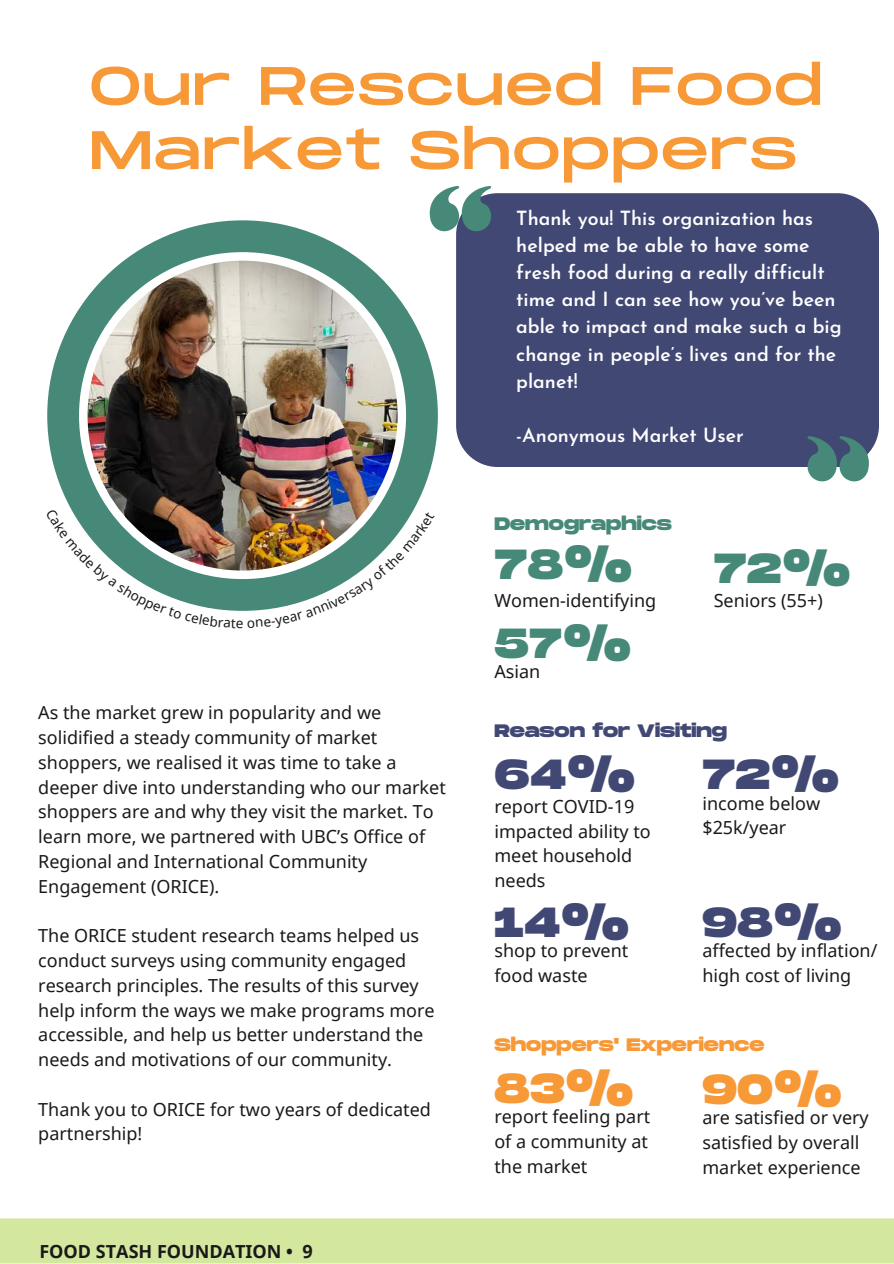
<style>
.page{position:relative;width:894px;height:1264px;background:#fff}
.page>*{position:absolute;margin:0;border:0;box-sizing:border-box;transform-origin:0 0}
.t1{font:54px/64.2px "Monument Extended";letter-spacing:.015em;color:#f89938}
.t2{font:800 42px "Monument Extended";letter-spacing:.015em;color:#424874}
.t3{font:800 42px "Monument Extended";color:#478978}
.t4{font:800 42px "Monument Extended";color:#f89938}
.t5{font:600 19.5px/27px "Josefin Sans";color:#fff}
.t6{font:18px/24.8px "Noto Sans";color:#191919}
.t7{font:700 18px "Noto Sans";color:#191919}
.t8{font:800 18px "Monument Extended";color:#f89938}
.t9{font:800 18px "Monument Extended";color:#424874}
.t10{font:800 18px "Monument Extended";color:#478978}
.t11{font:13.5px "Noto Sans";color:#191919}
</style>
<div class="page">
<div style="left:0;top:1218px;width:893px;height:45px;background:#d4e79e"></div>
<div style="left:456px;top:193px;width:422px;height:274px;background:#424874"></div>
<svg style="left:429px;top:186px;width:64px;height:46px"></svg>
<svg style="left:804px;top:436px;width:64px;height:46px;background:#598385"></svg>
<img style="left:47px;top:220px;width:391px;height:391px">
<svg style="left:47px;top:508px;width:189px;height:103px"></svg>
<img style="left:248px;top:511px;width:186px;height:100px">
<h1 class="t1" style="left:89px;top:57px;width:734px">Our Rescued Food<br>Market Shoppers</h1>
<p class="t5" style="left:516px;top:207px;width:327px">Thank you! This organization has helped me be able to have some fresh food during a really difficult time and I can see how you’ve been able to impact and make such a big change in people’s lives and for the planet!</p>
<p class="t5" style="left:516px;top:423px;width:229px">-Anonymous Market User</p>
<p class="t11" style="left:236px;top:613px;width:9px">e</p>
<p class="t6" style="left:38px;top:700px;width:409px">As the market grew in popularity and we solidified a steady community of market shoppers, we realised it was time to take a deeper dive into understanding who our market shoppers are and why they visit the market. To learn more, we partnered with UBC’s Office of Regional and International Community Engagement (ORICE).</p>
<p class="t6" style="left:38px;top:922px;width:398px">The ORICE student research teams helped us conduct surveys using community engaged research principles. The results of this survey help inform the ways we make programs more accessible, and help us better understand the needs and motivations of our community.</p>
<p class="t6" style="left:38px;top:1096px;width:394px">Thank you to ORICE for two years of dedicated partnership!</p>
<p class="t7" style="left:39px;top:1238px;width:275px">FOOD STASH FOUNDATION • 9</p>
<p class="t10" style="left:494px;top:514px;width:179px">Demographics</p>
<h2 class="t3" style="left:494px;top:541px;width:140px">78%</h2>
<p class="t6" style="left:494px;top:587px;width:163px">Women-identifying</p>
<h2 class="t3" style="left:494px;top:620px;width:139px">57%</h2>
<p class="t6" style="left:494px;top:658px;width:47px">Asian</p>
<h2 class="t3" style="left:713px;top:545px;width:139px">72%</h2>
<p class="t6" style="left:713px;top:587px;width:110px">Seniors (55+)</p>
<p class="t9" style="left:494px;top:721px;width:234px">Reason for Visiting</p>
<h2 class="t2" style="left:702px;top:751px;width:139px">72%</h2>
<p class="t6" style="left:702px;top:790px;width:119px">income below $25k/year</p>
<h2 class="t2" style="left:494px;top:751px;width:143px">64%</h2>
<p class="t6" style="left:494px;top:793px;width:158px">report COVID-19 impacted ability to meet household needs</p>
<h2 class="t2" style="left:494px;top:899px;width:137px">14%</h2>
<p class="t6" style="left:494px;top:938px;width:135px">shop to prevent food waste</p>
<h2 class="t2" style="left:702px;top:899px;width:142px">98%</h2>
<p class="t6" style="left:702px;top:938px;width:176px">affected by inflation/ high cost of living</p>
<p class="t8" style="left:494px;top:1034px;width:271px">Shoppers' Experience</p>
<h2 class="t4" style="left:494px;top:1064px;width:141px">83%</h2>
<p class="t6" style="left:494px;top:1103px;width:157px">report feeling part of a community at the market</p>
<h2 class="t4" style="left:702px;top:1065px;width:142px">90%</h2>
<p class="t6" style="left:702px;top:1104px;width:168px">are satisfied or very satisfied by overall market experience</p>
</div>
